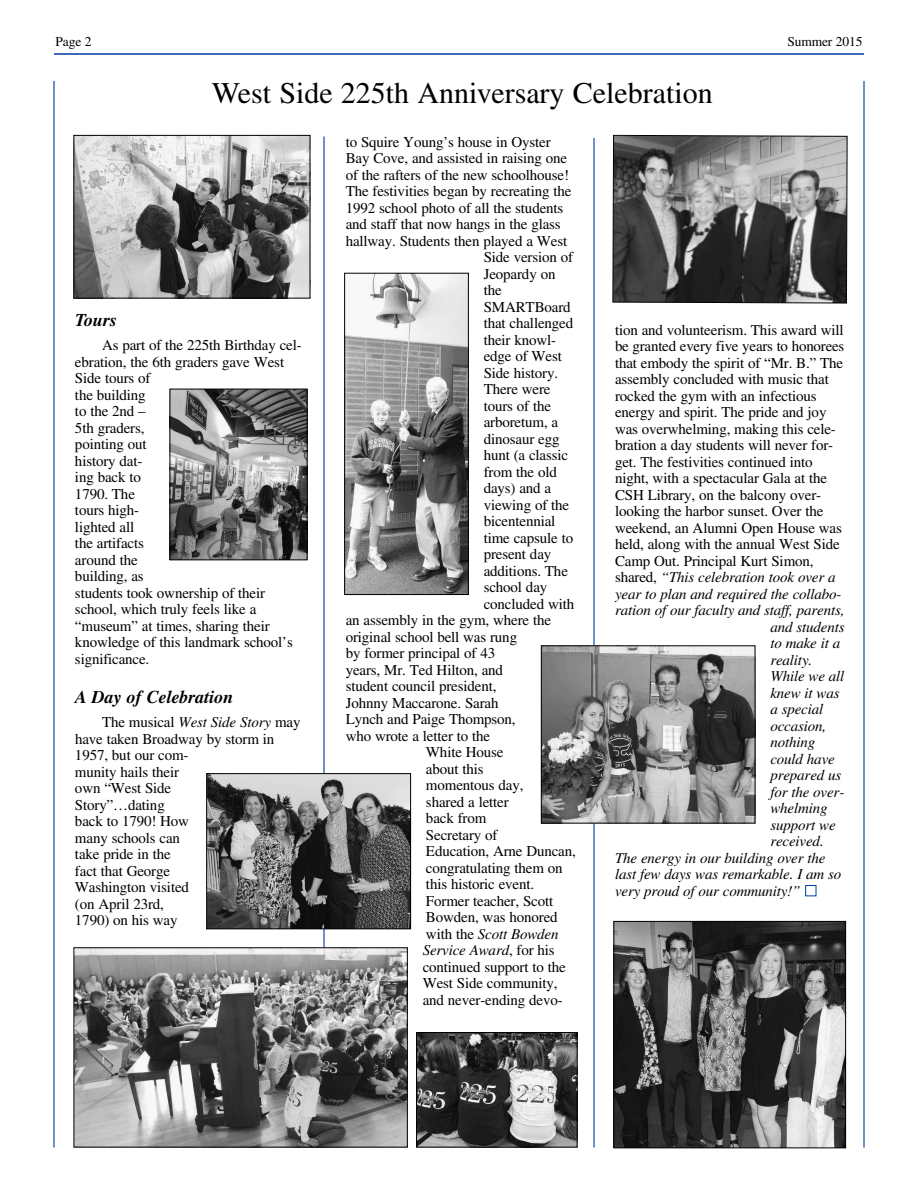
<style>
.page{position:relative;width:918px;height:1188px;background:#fff}
.page>*{position:absolute;margin:0;border:0;box-sizing:border-box;transform-origin:0 0}
.t1{font:30px "Times";color:#000}
.t2{font:italic 700 18px "Times";color:#000}
.t3{font:15px/16.5px "Times";letter-spacing:-.01em;color:#000}
.t4{font:italic 15px "Times";letter-spacing:-.01em;color:#000}
.t5{font:13.5px "Times";letter-spacing:-.01em;color:#000}
.s1{font-style:italic}
.s2{font-style:normal}
.s3{color:#fff}
</style>
<div class="page">
<hr style="left:54px;top:53px;width:810px;height:2px;background:#003ca2">
<hr style="left:53px;top:81px;width:2px;height:1067px;background:#003ca2">
<hr style="left:593px;top:138px;width:2px;height:1010px;background:#003ca2">
<hr style="left:323px;top:136px;width:2px;height:1012px;background:#003ca2">
<hr style="left:863px;top:81px;width:2px;height:1067px;background:#003ca2">
<img style="left:76px;top:949px;width:330px;height:197px">
<div style="left:74px;top:947px;width:334px;height:201px;border:1px solid #000"></div>
<img style="left:346px;top:275px;width:121px;height:318px">
<div style="left:344px;top:273px;width:125px;height:322px;border:1px solid #000"></div>
<img style="left:418px;top:1034px;width:158px;height:112px">
<div style="left:416px;top:1032px;width:162px;height:116px;border:1px solid #000"></div>
<svg style="left:612px;top:135px;width:236px;height:169px"></svg>
<img style="left:616px;top:923px;width:228px;height:223px">
<div style="left:614px;top:921px;width:232px;height:227px;border:1px solid #000"></div>
<img style="left:208px;top:775px;width:201px;height:152px">
<div style="left:206px;top:773px;width:205px;height:156px;border:1px solid #000"></div>
<img style="left:76px;top:137px;width:232px;height:160px">
<div style="left:74px;top:135px;width:236px;height:164px;border:1px solid #000"></div>
<img style="left:172px;top:391px;width:134px;height:167px">
<div style="left:170px;top:389px;width:138px;height:171px;border:1px solid #000"></div>
<img style="left:543px;top:647px;width:210px;height:175px">
<div style="left:541px;top:645px;width:214px;height:179px;border:1px solid #000"></div>
<p class="t5" style="left:56px;top:37px;width:38px">Page 2</p>
<p class="t5" style="left:787px;top:37px;width:77px">Summer 2015</p>
<h1 class="t1" style="left:212px;top:83px;width:502px">West Side 225th Anniversary Celebration</h1>
<p class="t2" style="left:75px;top:314px;width:44px">Tours</p>
<p class="t3" style="left:75px;top:338px;width:228px;text-indent:27px">As part of the 225th Birthday cel&shy;ebration, the 6th graders gave West<br>Side tours of<br>the building<br>to the 2nd –<br>5th graders,<br>pointing out<br>history dat-<br>ing back to<br>1790. The<br>tours high-<br>lighted all<br>the artifacts<br>around the<br>building, as<br>students took ownership of their school, which truly feels like a “museum” at times, sharing their knowledge of this landmark school’s significance.</p>
<p class="t2" style="left:75px;top:691px;width:160px">A Day of Celebration</p>
<p class="t3" style="left:75px;top:716px;width:227px;text-indent:27px">The musical <span class="s1">West Side Story</span> may have taken Broadway by storm in<br>1957, but our com-<br>munity hails their<br>own “West Side<br>Story”…dating<br>back to 1790! How<br>many schools can<br>take pride in the<br>fact that George<br>Washington visited<br>(on April 23rd,<br>1790) on his way</p>
<p class="t3" style="left:346px;top:135px;width:206px">to Squire Young’s house in Oyster</p>
<p class="t3" style="left:346px;top:152px;width:223px">Bay Cove, and assisted in raising one</p>
<p class="t3" style="left:346px;top:168px;width:225px">of the rafters of the new schoolhouse!</p>
<p class="t3" style="left:346px;top:185px;width:227px">The festivities began by recreating the</p>
<p class="t3" style="left:346px;top:201px;width:219px">1992 school photo of all the students</p>
<p class="t3" style="left:346px;top:218px;width:217px">and staff that now hangs in the glass</p>
<p class="t3" style="left:346px;top:234px;width:223px">hallway. Students then played a West</p>
<p class="t3" style="left:484px;top:251px;width:91px">Side version of</p>
<p class="t3" style="left:484px;top:267px;width:73px">Jeopardy on</p>
<p class="t3" style="left:484px;top:284px;width:20px">the</p>
<p class="t3" style="left:484px;top:300px;width:88px">SMARTBoard</p>
<p class="t3" style="left:484px;top:317px;width:91px">that challenged</p>
<p class="t3" style="left:484px;top:333px;width:74px">their knowl-</p>
<p class="t3" style="left:484px;top:350px;width:80px">edge of West</p>
<p class="t3" style="left:484px;top:366px;width:76px">Side history.</p>
<p class="t3" style="left:484px;top:383px;width:68px">There were</p>
<p class="t3" style="left:484px;top:399px;width:69px">tours of the</p>
<p class="t3" style="left:484px;top:416px;width:76px">arboretum, a</p>
<p class="t3" style="left:484px;top:432px;width:77px">dinosaur egg</p>
<p class="t3" style="left:484px;top:449px;width:86px">hunt (a classic</p>
<p class="t3" style="left:484px;top:465px;width:75px">from the old</p>
<p class="t3" style="left:484px;top:482px;width:69px">days) and a</p>
<p class="t3" style="left:484px;top:498px;width:87px">viewing of the</p>
<p class="t3" style="left:484px;top:515px;width:73px">bicentennial</p>
<p class="t3" style="left:484px;top:531px;width:91px">time capsule to</p>
<p class="t3" style="left:484px;top:548px;width:69px">present day</p>
<p class="t3" style="left:484px;top:564px;width:86px">additions. The</p>
<p class="t3" style="left:484px;top:581px;width:65px">school day</p>
<p class="t3" style="left:484px;top:597px;width:92px">concluded with</p>
<p class="t3" style="left:346px;top:614px;width:207px">an assembly in the gym, where the</p>
<p class="t3" style="left:346px;top:630px;width:173px">original school bell was rung</p>
<p class="t3" style="left:346px;top:647px;width:151px">by former principal of 43</p>
<p class="t3" style="left:346px;top:663px;width:159px">years, Mr. Ted Hilton, and</p>
<p class="t3" style="left:346px;top:680px;width:152px">student council president,</p>
<p class="t3" style="left:346px;top:696px;width:154px">Johnny Maccarone. Sarah</p>
<p class="t3" style="left:346px;top:713px;width:171px">Lynch and Paige Thompson,</p>
<p class="t3" style="left:346px;top:729px;width:146px">who wrote a letter to the</p>
<p class="t3" style="left:426px;top:746px;width:79px">White House</p>
<p class="t3" style="left:426px;top:762px;width:59px">about this</p>
<p class="t3" style="left:426px;top:779px;width:99px">momentous day,</p>
<p class="t3" style="left:426px;top:795px;width:84px">shared a letter</p>
<p class="t3" style="left:426px;top:812px;width:62px">back from</p>
<p class="t3" style="left:426px;top:828px;width:73px">Secretary of</p>
<p class="t3" style="left:426px;top:845px;width:151px">Education, Arne Duncan,</p>
<p class="t3" style="left:426px;top:861px;width:138px">congratulating them on</p>
<p class="t3" style="left:426px;top:878px;width:110px">this historic event.</p>
<p class="t3" style="left:426px;top:894px;width:129px">Former teacher, Scott</p>
<p class="t3" style="left:426px;top:911px;width:133px">Bowden, was honored</p>
<p class="t4" style="left:426px;top:929px;width:134px"><span class="s2">with the</span> Scott Bowden</p>
<p class="t4" style="left:423px;top:945px;width:134px">Service Award<span class="s2">, for his</span></p>
<p class="t3" style="left:423px;top:960px;width:145px">continued support to the</p>
<p class="t3" style="left:423px;top:977px;width:136px">West Side community,</p>
<p class="t3" style="left:423px;top:993px;width:142px">and never-ending devo-</p>
<p class="t3" style="left:615px;top:323px;width:230px">tion and volunteerism. This award will</p>
<p class="t3" style="left:615px;top:340px;width:231px">be granted every five years to honorees</p>
<p class="t3" style="left:615px;top:356px;width:230px">that embody the spirit of “Mr. B.” The</p>
<p class="t3" style="left:615px;top:373px;width:215px">assembly concluded with music that</p>
<p class="t3" style="left:615px;top:389px;width:203px">rocked the gym with an infectious</p>
<p class="t3" style="left:615px;top:406px;width:213px">energy and spirit. The pride and joy</p>
<p class="t3" style="left:615px;top:422px;width:222px">was overwhelming, making this cele-</p>
<p class="t3" style="left:615px;top:439px;width:220px">bration a day students will never for-</p>
<p class="t3" style="left:615px;top:455px;width:199px">get. The festivities continued into</p>
<p class="t3" style="left:615px;top:472px;width:214px">night, with a spectacular Gala at the</p>
<p class="t3" style="left:615px;top:488px;width:208px">CSH Library, on the balcony over-</p>
<p class="t3" style="left:615px;top:505px;width:210px">looking the harbor sunset. Over the</p>
<p class="t3" style="left:615px;top:521px;width:228px">weekend, an Alumni Open House was</p>
<p class="t3" style="left:615px;top:538px;width:226px">held, along with the annual West Side</p>
<p class="t3" style="left:615px;top:554px;width:200px">Camp Out. Principal Kurt Simon,</p>
<p class="t4" style="left:615px;top:572px;width:222px"><span class="s2">shared,</span> “This celebration took over a</p>
<p class="t4" style="left:615px;top:589px;width:228px">year to plan and required the collabo-</p>
<p class="t4" style="left:615px;top:605px;width:231px">ration of our faculty and staff, parents,</p>
<p class="t4" style="left:770px;top:622px;width:76px">and students</p>
<p class="t4" style="left:770px;top:638px;width:71px">to make it a</p>
<p class="t4" style="left:770px;top:655px;width:43px">reality.</p>
<p class="t4" style="left:770px;top:671px;width:76px">While we all</p>
<p class="t4" style="left:770px;top:688px;width:71px">knew it was</p>
<p class="t4" style="left:770px;top:704px;width:54px">a special</p>
<p class="t4" style="left:770px;top:721px;width:57px">occasion,</p>
<p class="t4" style="left:770px;top:737px;width:46px">nothing</p>
<p class="t4" style="left:770px;top:754px;width:66px">could have</p>
<p class="t4" style="left:770px;top:770px;width:72px">prepared us</p>
<p class="t4" style="left:770px;top:787px;width:75px">for the over-</p>
<p class="t4" style="left:770px;top:803px;width:59px">whelming</p>
<p class="t4" style="left:770px;top:820px;width:67px">support we</p>
<p class="t4" style="left:770px;top:836px;width:55px">received.</p>
<p class="t4" style="left:615px;top:853px;width:212px">The energy in our building over the</p>
<p class="t4" style="left:615px;top:869px;width:228px">last few days was remarkable. I am so</p>
<p class="t4" style="left:615px;top:886px;width:203px">very proud of our community!” <span class="s3">■</span></p>
</div>
